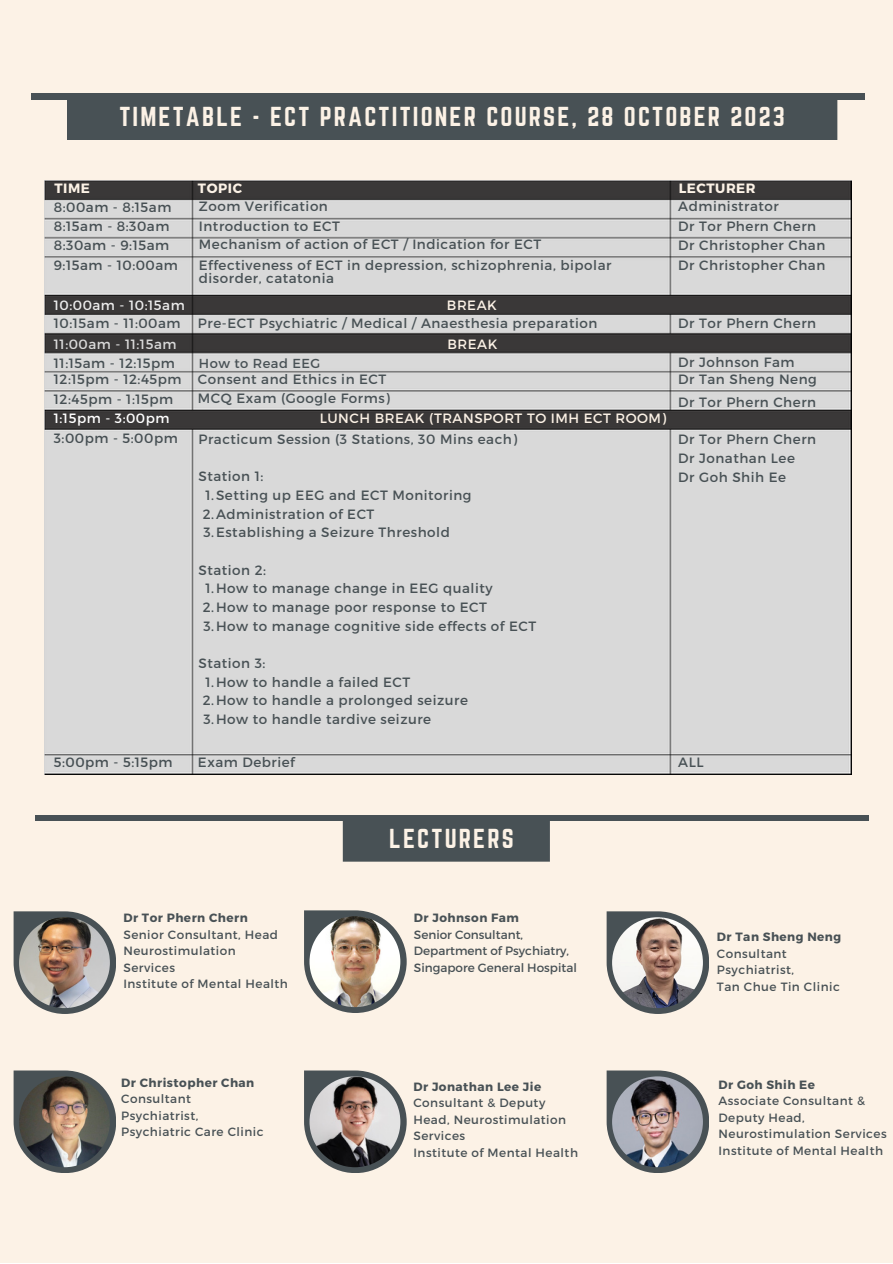
<style>
.page{position:relative;width:893px;height:1264px;background:#fff}
.page>*{position:absolute;margin:0;border:0;box-sizing:border-box;transform-origin:0 0}
.t1{font:24px "Norwester";letter-spacing:.09em;color:#fcf2e6}
.t2{font:13.5px/18.6px "Montserrat";letter-spacing:.04em;color:#485155}
.t3{font:13.5px/18.5px "Montserrat";letter-spacing:.04em;color:#464f53}
.t4{font:13.5px "Montserrat";letter-spacing:.04em;color:#fcf2e6}
.t5{font:700 13.5px "Montserrat";letter-spacing:.04em;color:#fcf2e6}
.t6{font:13.5px "Montserrat";letter-spacing:.04em;color:#ececec}
.t7{font:13.5px "Montserrat";letter-spacing:.04em;color:#d9d9d9}
.t8{font:13.5px "Montserrat";letter-spacing:.04em;color:#fff}
.t9{font:13.05px "Montserrat";letter-spacing:.04em;color:#485155}
.t10{font:12px/16.5px "Montserrat";letter-spacing:.04em;color:#485155}
.t11{font:700 12px "Montserrat";letter-spacing:.04em;color:#485155}
.t12{font:12px/16.5px "Montserrat";color:#485155}
</style>
<div class="page">
<div style="left:0;top:0;width:892px;height:1262px;background:#fcf2e6"></div>
<div style="left:32px;top:93px;width:833px;height:6px;background:#485155"></div>
<div style="left:67px;top:99px;width:770px;height:41px;background:#485155"></div>
<img style="left:45px;top:180px;width:806px;height:595px">
<div style="left:35px;top:815px;width:833px;height:5px;background:#485155"></div>
<div style="left:343px;top:820px;width:207px;height:41px;background:#485155"></div>
<svg style="left:14px;top:911px;width:102px;height:102px"></svg>
<img style="left:19px;top:917px;width:91px;height:91px">
<svg style="left:304px;top:910px;width:102px;height:103px"></svg>
<img style="left:309px;top:916px;width:91px;height:91px">
<svg style="left:606px;top:911px;width:103px;height:102px"></svg>
<img style="left:612px;top:917px;width:91px;height:91px">
<svg style="left:14px;top:1070px;width:102px;height:103px"></svg>
<img style="left:19px;top:1076px;width:91px;height:91px">
<svg style="left:304px;top:1070px;width:102px;height:103px"></svg>
<img style="left:309px;top:1076px;width:91px;height:91px">
<svg style="left:606px;top:1070px;width:103px;height:103px"></svg>
<img style="left:612px;top:1076px;width:91px;height:91px">
<h1 class="t1" style="left:119px;top:102px;width:667px">TIMETABLE - ECT PRACTITIONER COURSE, 28 OCTOBER 2023</h1>
<p class="t5" style="left:54px;top:180px;width:37px">TIME</p>
<p class="t5" style="left:198px;top:180px;width:46px">TOPIC</p>
<p class="t5" style="left:678px;top:180px;width:78px">LECTURER</p>
<p class="t3" style="left:54px;top:197px;width:119px">8:00am - 8:15am</p>
<p class="t2" style="left:199px;top:196px;width:130px">Zoom Verification</p>
<p class="t3" style="left:54px;top:217px;width:117px">8:15am - 8:30am<br>8:30am - 9:15am</p>
<p class="t3" style="left:54px;top:255px;width:126px">9:15am - 10:00am</p>
<p class="t6" style="left:54px;top:296px;width:132px">10:00am - 10:15am</p>
<p class="t2" style="left:199px;top:216px;width:344px">Introduction to ECT<br>Mechanism of action of ECT / Indication for ECT</p>
<p class="t2" style="left:199px;top:258px;width:414px;line-height:13px">Effectiveness of ECT in depression, schizophrenia, bipolar disorder, catatonia</p>
<p class="t2" style="left:198px;top:313px;width:401px">Pre-ECT Psychiatric / Medical / Anaesthesia preparation</p>
<p class="t4" style="left:447px;top:296px;width:51px">BREAK</p>
<p class="t3" style="left:54px;top:313px;width:128px">10:15am - 11:00am</p>
<p class="t7" style="left:54px;top:335px;width:124px">11:00am - 11:15am</p>
<p class="t3" style="left:54px;top:369px;width:129px">12:15pm - 12:45pm</p>
<p class="t8" style="left:54px;top:409px;width:117px">1:15pm - 3:00pm</p>
<p class="t3" style="left:54px;top:353px;width:122px">11:15am - 12:15pm</p>
<p class="t3" style="left:54px;top:389px;width:121px">12:45pm - 1:15pm</p>
<p class="t9" style="left:199px;top:354px;width:123px">How to Read EEG</p>
<p class="t2" style="left:198px;top:369px;width:190px">Consent and Ethics in ECT</p>
<p class="t2" style="left:198px;top:388px;width:193px">MCQ Exam (Google Forms)</p>
<p class="t4" style="left:447px;top:335px;width:51px">BREAK</p>
<p class="t4" style="left:320px;top:409px;width:348px">LUNCH BREAK (TRANSPORT TO IMH ECT ROOM)</p>
<p class="t3" style="left:54px;top:428px;width:125px">3:00pm - 5:00pm</p>
<p class="t2" style="left:198px;top:429px;width:320px">Practicum Session (3 Stations, 30 Mins each)</p>
<p class="t2" style="left:198px;top:466px;width:66px">Station 1:</p>
<p class="t2" style="left:203px;top:485px;width:270px">1.Setting up EEG and ECT Monitoring<br>2.Administration of ECT<br>3.Establishing a Seizure Threshold</p>
<p class="t2" style="left:198px;top:560px;width:69px">Station 2:</p>
<p class="t2" style="left:203px;top:578px;width:335px">1.How to manage change in EEG quality<br>2.How to manage poor response to ECT<br>3.How to manage cognitive side effects of ECT</p>
<p class="t2" style="left:198px;top:653px;width:68px">Station 3:</p>
<p class="t2" style="left:203px;top:671px;width:267px">1.How to handle a failed ECT<br>2.How to handle a prolonged seizure<br>3.How to handle tardive seizure</p>
<p class="t2" style="left:678px;top:196px;width:102px">Administrator</p>
<p class="t2" style="left:678px;top:217px;width:148px">Dr Tor Phern Chern<br>Dr Christopher Chan</p>
<p class="t2" style="left:678px;top:255px;width:148px">Dr Christopher Chan</p>
<p class="t2" style="left:678px;top:313px;width:139px">Dr Tor Phern Chern</p>
<p class="t2" style="left:678px;top:352px;width:118px">Dr Johnson Fam</p>
<p class="t2" style="left:678px;top:369px;width:140px">Dr Tan Sheng Neng</p>
<p class="t2" style="left:678px;top:392px;width:139px">Dr Tor Phern Chern</p>
<p class="t2" style="left:678px;top:429px;width:139px;line-height:19.2px">Dr Tor Phern Chern<br>Dr Jonathan Lee<br>Dr Goh Shih Ee</p>
<p class="t3" style="left:54px;top:752px;width:120px">5:00pm - 5:15pm</p>
<p class="t2" style="left:198px;top:752px;width:98px">Exam Debrief</p>
<p class="t2" style="left:678px;top:752px;width:27px">ALL</p>
<h1 class="t1" style="left:389px;top:824px;width:126px">LECTURERS</h1>
<p class="t11" style="left:123px;top:910px;width:126px">Dr Tor Phern Chern</p>
<p class="t10" style="left:123px;top:925px;width:166px">Senior Consultant, Head<br>Neurostimulation<br>Services<br>Institute of Mental Health</p>
<p class="t11" style="left:121px;top:1074px;width:135px">Dr Christopher Chan</p>
<p class="t10" style="left:121px;top:1089px;width:144px">Consultant<br>Psychiatrist,<br>Psychiatric Care Clinic</p>
<p class="t11" style="left:414px;top:910px;width:107px">Dr Johnson Fam</p>
<p class="t12" style="left:414px;top:925px;width:164px">Senior Consultant,<br>Department of Psychiatry,<br>Singapore General Hospital</p>
<p class="t11" style="left:717px;top:929px;width:126px">Dr Tan Sheng Neng</p>
<p class="t10" style="left:717px;top:944px;width:124px">Consultant<br>Psychiatrist,<br>Tan Chue Tin Clinic</p>
<p class="t11" style="left:413px;top:1078px;width:129px">Dr Jonathan Lee Jie</p>
<p class="t10" style="left:413px;top:1094px;width:166px">Consultant &amp; Deputy<br>Head, Neurostimulation<br>Services<br>Institute of Mental Health</p>
<p class="t11" style="left:718px;top:1076px;width:98px">Dr Goh Shih Ee</p>
<p class="t10" style="left:718px;top:1092px;width:170px">Associate Consultant &amp;<br>Deputy Head,<br>Neurostimulation Services<br>Institute of Mental Health</p>
</div>
